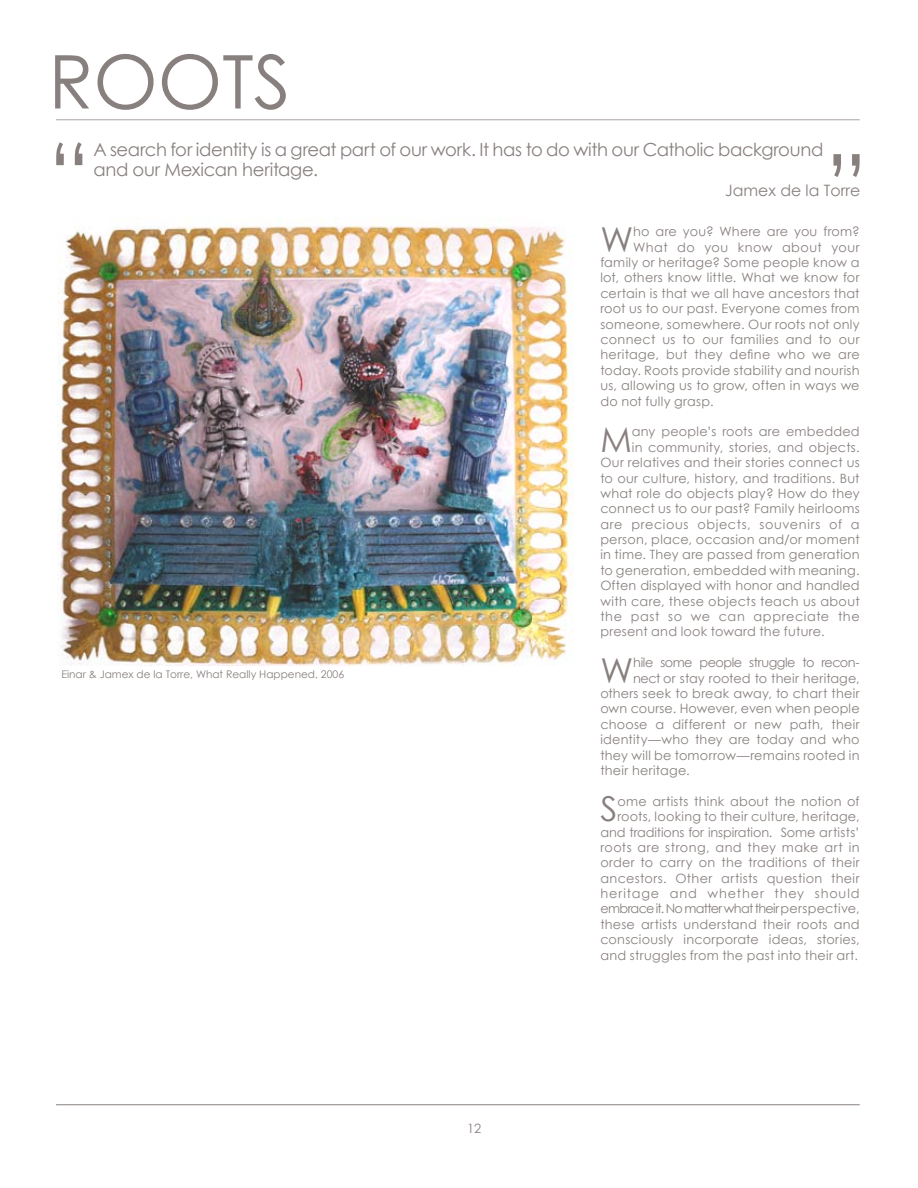
<style>
.page{position:relative;width:918px;height:1188px;background:#fff}
.page>*{position:absolute;margin:0;border:0;box-sizing:border-box;transform-origin:0 0}
.t1{font:85.5px "Century Gothic";color:#88807e}
.t2{font:74.1px "Century Gothic";color:#88807e}
.t3{font:34.2px "Century Gothic";color:#88807e}
.t4{font:18px/20.5px "Century Gothic";letter-spacing:-.02em;color:#88807e}
.t5{font:15.6px "Century Gothic";color:#88807e}
.t6{font:12.9px/15.5px "Century Gothic";letter-spacing:.02em;color:#88807e;text-align:right}
.t7{font:12.9px "Century Gothic";letter-spacing:.045em;color:#88807e}
.t8{font:12.9px "Century Gothic";letter-spacing:-.035em;color:#88807e}
.t9{font:10.5px "Century Gothic";color:#88807e}
</style>
<div class="page">
<hr style="left:56px;top:1104px;width:804px;height:1px;background:#88807e">
<hr style="left:56px;top:119px;width:804px;height:1px;background:#a9a2a1">
<img style="left:57px;top:225px;width:516px;height:440px">
<h2 class="t2" style="left:48px;top:30px;width:244px">ROOTS</h2>
<h1 class="t1" style="left:48px;top:115px;width:44px">“</h1>
<h3 class="t4" style="left:93px;top:139px;width:732px">A search for identity is a great part of our work. It has to do with our Catholic background and our Mexican heritage.</h3>
<h1 class="t1" style="left:868px;top:205px;width:44px;rotate:-180deg">“</h1>
<p class="t9" style="left:62px;top:667px;width:284px">Einar &amp; Jamex de la Torre, What Really Happened, 2006</p>
<p class="t6" style="left:467px;top:1120px;width:16px">12</p>
<p class="t5" style="left:725px;top:179px;width:137px">Jamex de la Torre</p>
<h3 class="t3" style="left:600px;top:215px;width:34px">W</h3>
<p class="t6" style="left:633px;top:224px;width:228px">ho are you? Where are you from?</p>
<p class="t6" style="left:633px;top:239px;width:228px">What do you know about your</p>
<p class="t6" style="left:600px;top:255px;width:261px">family or heritage? Some people know a</p>
<p class="t6" style="left:600px;top:270px;width:261px">lot, others know little. What we know for</p>
<p class="t6" style="left:600px;top:285px;width:261px">certain is that we all have ancestors that</p>
<p class="t6" style="left:600px;top:301px;width:261px">root us to our past. Everyone comes from</p>
<p class="t6" style="left:600px;top:316px;width:261px">someone, somewhere. Our roots not only</p>
<p class="t6" style="left:600px;top:331px;width:261px">connect us to our families and to our</p>
<p class="t6" style="left:600px;top:347px;width:261px">heritage, but they define who we are</p>
<p class="t6" style="left:600px;top:362px;width:261px">today. Roots provide stability and nourish</p>
<p class="t6" style="left:600px;top:378px;width:261px">us, allowing us to grow, often in ways we</p>
<p class="t6" style="left:600px;top:393px;width:115px">do not fully grasp.</p>
<h3 class="t3" style="left:600px;top:416px;width:33px">M</h3>
<p class="t6" style="left:632px;top:424px;width:229px">any people’s roots are embedded</p>
<p class="t6" style="left:632px;top:439px;width:229px">in community, stories, and objects.</p>
<p class="t6" style="left:600px;top:455px;width:261px">Our relatives and their stories connect us</p>
<p class="t6" style="left:600px;top:470px;width:261px">to our culture, history, and traditions. But</p>
<p class="t6" style="left:600px;top:485px;width:261px">what role do objects play? How do they</p>
<p class="t6" style="left:600px;top:501px;width:261px">connect us to our past? Family heirlooms</p>
<p class="t7" style="left:600px;top:515px;width:261px">are precious objects, souvenirs of a</p>
<p class="t6" style="left:600px;top:532px;width:261px">person, place, occasion and/or moment</p>
<p class="t6" style="left:600px;top:547px;width:261px">in time. They are passed from generation</p>
<p class="t6" style="left:600px;top:562px;width:261px">to generation, embedded with meaning.</p>
<p class="t6" style="left:600px;top:578px;width:261px">Often displayed with honor and handled</p>
<p class="t6" style="left:600px;top:593px;width:261px">with care, these objects teach us about</p>
<p class="t7" style="left:600px;top:607px;width:261px">the past so we can appreciate the</p>
<p class="t6" style="left:600px;top:624px;width:226px">present and look toward the future.</p>
<h3 class="t3" style="left:600px;top:646px;width:34px">W</h3>
<p class="t8" style="left:633px;top:654px;width:228px">hile some people struggle to recon-</p>
<p class="t6" style="left:633px;top:670px;width:228px">nect or stay rooted to their heritage,</p>
<p class="t6" style="left:600px;top:685px;width:261px">others seek to break away, to chart their</p>
<p class="t6" style="left:600px;top:701px;width:261px">own course. However, even when people</p>
<p class="t6" style="left:600px;top:716px;width:261px">choose a different or new path, their</p>
<p class="t6" style="left:600px;top:732px;width:261px">identity—who they are today and who</p>
<p class="t6" style="left:600px;top:747px;width:261px">they will be tomorrow—remains rooted in</p>
<p class="t6" style="left:600px;top:762px;width:91px">their heritage.</p>
<h3 class="t3" style="left:600px;top:785px;width:19px">S</h3>
<p class="t6" style="left:600px;top:793px;width:261px">ome artists think about the notion of roots, looking to their culture, heritage, and traditions for inspiration. Some artists’ roots are strong, and they make art in order to carry on the traditions of their ancestors. Other artists question their heritage and whether they should embrace it. No matter what their perspective, these artists understand their roots and consciously incorporate ideas, stories, and struggles from the past into their art.</p>
</div>
